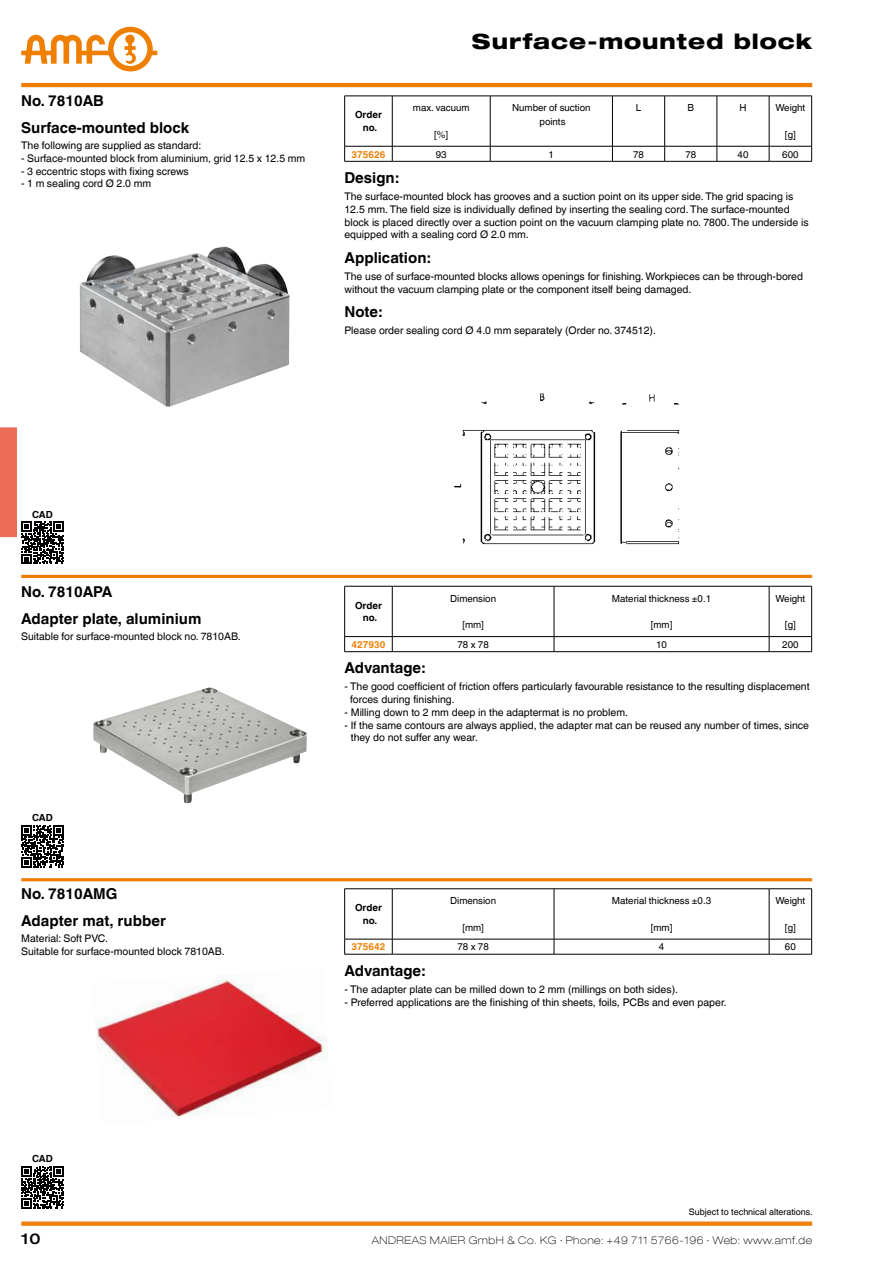
<style>
.page{position:relative;width:893px;height:1263px;background:#fff}
.page>*{position:absolute;margin:0;border:0;box-sizing:border-box;transform-origin:0 0}
.t1{font:800 expanded 21px "Helvetica Neue LT Com";letter-spacing:.045em;color:#000}
.t2{font:700 15px "Helvetica World";color:#000}
.t3{font:500 expanded 15px "Helvetica Neue LT Com";color:#000}
.t4{font:10.5px/12.8px "Helvetica World";color:#000}
.t5{font:100 expanded 10.5px "Helvetica Neue LT Com";letter-spacing:.05em;color:#000}
.t6{font:9.75px/13.2px "Helvetica World";color:#000;text-align:center}
.t7{font:700 9.75px/12.8px "Helvetica World";color:#000;text-align:center}
.t8{font:700 9.75px "Helvetica World";color:#ee7f00}
.t9{font:9px "Helvetica World";color:#000}
</style>
<div class="page">
<hr style="left:21px;top:83px;width:791px;height:4px;background:#ee7f00">
<svg style="left:21px;top:27px;width:136px;height:44px"></svg>
<div style="left:21px;top:1221px;width:791px;height:5px;background:#ee7f00"></div>
<hr style="left:21px;top:575px;width:791px;height:3px;background:#ee7f00">
<hr style="left:21px;top:878px;width:791px;height:3px;background:#ee7f00">
<img style="left:80px;top:246px;width:209px;height:161px">
<img style="left:93px;top:687px;width:214px;height:117px">
<img style="left:95px;top:974px;width:233px;height:143px">
<img style="left:453px;top:393px;width:227px;height:152px">
<svg style="left:344px;top:96px;width:468px;height:65px"></svg>
<hr style="left:344px;top:161px;width:48px;height:1px;background:#000">
<hr style="left:392px;top:161px;width:98px;height:1px;background:#000">
<hr style="left:490px;top:161px;width:122px;height:1px;background:#000">
<hr style="left:612px;top:161px;width:53px;height:1px;background:#000">
<hr style="left:665px;top:161px;width:52px;height:1px;background:#000">
<hr style="left:717px;top:161px;width:52px;height:1px;background:#000">
<hr style="left:769px;top:161px;width:43px;height:1px;background:#000">
<svg style="left:344px;top:586px;width:468px;height:65px"></svg>
<hr style="left:344px;top:651px;width:48px;height:1px;background:#000">
<hr style="left:392px;top:651px;width:162px;height:1px;background:#000">
<hr style="left:554px;top:651px;width:215px;height:1px;background:#000">
<hr style="left:769px;top:651px;width:43px;height:1px;background:#000">
<hr style="left:344px;top:888px;width:48px;height:1px;background:#000">
<hr style="left:392px;top:888px;width:162px;height:1px;background:#000">
<hr style="left:554px;top:888px;width:215px;height:1px;background:#000">
<hr style="left:769px;top:888px;width:43px;height:1px;background:#000">
<svg style="left:344px;top:889px;width:468px;height:65px"></svg>
<hr style="left:344px;top:954px;width:48px;height:1px;background:#000">
<hr style="left:392px;top:954px;width:162px;height:1px;background:#000">
<hr style="left:554px;top:954px;width:215px;height:1px;background:#000">
<hr style="left:769px;top:954px;width:43px;height:1px;background:#000">
<svg style="left:0;top:427px;width:64px;height:137px"></svg>
<svg style="left:21px;top:825px;width:43px;height:42px"></svg>
<svg style="left:21px;top:1166px;width:43px;height:43px"></svg>
<h2 class="t2" style="left:21px;top:93px;width:84px">No. 7810AB</h2>
<h2 class="t2" style="left:21px;top:119px;width:169px">Surface-mounted block</h2>
<p class="t4" style="left:21px;top:139px;width:182px">The following are supplied as standard:</p>
<p class="t4" style="left:21px;top:152px;width:285px">- Surface-mounted block from aluminium, grid 12.5 x 12.5 mm</p>
<p class="t4" style="left:21px;top:165px;width:169px">- 3 eccentric stops with fixing screws</p>
<p class="t4" style="left:21px;top:177px;width:131px">- 1 m sealing cord Ø 2.0 mm</p>
<p class="t7" style="left:355px;top:108px;width:28px">Order no.</p>
<h1 class="t1" style="left:472px;top:28px;width:342px">Surface-mounted block</h1>
<p class="t6" style="left:413px;top:101px;width:58px">max. vacuum</p>
<p class="t6" style="left:434px;top:128px;width:16px">[%]</p>
<p class="t6" style="left:512px;top:101px;width:80px">Number of suction points</p>
<p class="t6" style="left:636px;top:101px;width:7px">L</p>
<p class="t6" style="left:687px;top:101px;width:8px">B</p>
<p class="t6" style="left:739px;top:101px;width:9px">H</p>
<p class="t6" style="left:775px;top:101px;width:31px">Weight</p>
<p class="t6" style="left:785px;top:128px;width:12px">[g]</p>
<p class="t8" style="left:352px;top:148px;width:35px">375626</p>
<p class="t6" style="left:436px;top:148px;width:12px">93</p>
<p class="t6" style="left:549px;top:148px;width:7px">1</p>
<p class="t6" style="left:633px;top:148px;width:12px">78</p>
<p class="t6" style="left:685px;top:148px;width:12px">78</p>
<p class="t6" style="left:738px;top:148px;width:12px">40</p>
<p class="t6" style="left:782px;top:148px;width:18px">600</p>
<h2 class="t2" style="left:344px;top:169px;width:56px">Design:</h2>
<p class="t4" style="left:344px;top:190px;width:466px">The surface-mounted block has grooves and a suction point on its upper side. The grid spacing is 12.5 mm. The field size is individually defined by inserting the sealing cord. The surface-mounted block is placed directly over a suction point on the vacuum clamping plate no. 7800. The underside is equipped with a sealing cord Ø 2.0 mm.</p>
<h2 class="t2" style="left:344px;top:249px;width:88px">Application:</h2>
<p class="t4" style="left:344px;top:270px;width:460px">The use of surface-mounted blocks allows openings for finishing. Workpieces can be through-bored without the vacuum clamping plate or the component itself being damaged.</p>
<h2 class="t2" style="left:344px;top:303px;width:39px">Note:</h2>
<p class="t4" style="left:344px;top:324px;width:313px">Please order sealing cord Ø 4.0 mm separately (Order no. 374512).</p>
<p class="t7" style="left:32px;top:508px;width:22px">CAD</p>
<h2 class="t2" style="left:21px;top:583px;width:93px">No. 7810APA</h2>
<h2 class="t2" style="left:21px;top:610px;width:182px">Adapter plate, aluminium</h2>
<p class="t4" style="left:21px;top:629px;width:221px">Suitable for surface-mounted block no. 7810AB.</p>
<p class="t7" style="left:32px;top:811px;width:22px">CAD</p>
<h2 class="t2" style="left:21px;top:885px;width:98px">No. 7810AMG</h2>
<h2 class="t2" style="left:21px;top:912px;width:146px">Adapter mat, rubber</h2>
<p class="t4" style="left:21px;top:932px;width:205px">Material: Soft PVC.<br>Suitable for surface-mounted block 7810AB.</p>
<p class="t7" style="left:32px;top:1152px;width:22px">CAD</p>
<p class="t7" style="left:355px;top:599px;width:28px">Order no.</p>
<p class="t6" style="left:450px;top:592px;width:47px">Dimension</p>
<p class="t6" style="left:462px;top:618px;width:23px">[mm]</p>
<p class="t6" style="left:612px;top:592px;width:101px">Material thickness ±0.1</p>
<p class="t6" style="left:651px;top:618px;width:23px">[mm]</p>
<p class="t6" style="left:775px;top:592px;width:31px">Weight</p>
<p class="t6" style="left:785px;top:618px;width:12px">[g]</p>
<p class="t8" style="left:352px;top:639px;width:35px">427930</p>
<p class="t6" style="left:457px;top:638px;width:33px">78 x 78</p>
<p class="t6" style="left:656px;top:638px;width:12px">10</p>
<p class="t6" style="left:782px;top:638px;width:18px">200</p>
<h2 class="t2" style="left:344px;top:659px;width:82px">Advantage:</h2>
<p class="t4" style="left:350px;top:680px;width:461px;text-indent:-6px">- The good coefficient of friction offers particularly favourable resistance to the resulting displacement forces during finishing.</p>
<p class="t4" style="left:344px;top:706px;width:285px">- Milling down to 2 mm deep in the adaptermat is no problem.</p>
<p class="t4" style="left:351px;top:719px;width:460px;text-indent:-6px">- If the same contours are always applied, the adapter mat can be reused any number of times, since they do not suffer any wear.</p>
<p class="t7" style="left:355px;top:901px;width:28px">Order no.</p>
<p class="t6" style="left:450px;top:894px;width:47px">Dimension</p>
<p class="t6" style="left:462px;top:921px;width:23px">[mm]</p>
<p class="t6" style="left:612px;top:894px;width:101px">Material thickness ±0.3</p>
<p class="t6" style="left:651px;top:921px;width:23px">[mm]</p>
<p class="t6" style="left:775px;top:894px;width:31px">Weight</p>
<p class="t6" style="left:785px;top:921px;width:12px">[g]</p>
<p class="t8" style="left:352px;top:941px;width:35px">375642</p>
<p class="t6" style="left:457px;top:940px;width:33px">78 x 78</p>
<p class="t6" style="left:659px;top:940px;width:7px">4</p>
<p class="t6" style="left:785px;top:940px;width:12px">60</p>
<h2 class="t2" style="left:344px;top:962px;width:82px">Advantage:</h2>
<p class="t4" style="left:344px;top:983px;width:335px">- The adapter plate can be milled down to 2 mm (millings on both sides).</p>
<p class="t4" style="left:344px;top:996px;width:384px">- Preferred applications are the finishing of thin sheets, foils, PCBs and even paper.</p>
<p class="t9" style="left:689px;top:1207px;width:125px">Subject to technical alterations.</p>
<h2 class="t3" style="left:21px;top:1229px;width:21px">10</h2>
<p class="t5" style="left:372px;top:1233px;width:442px">ANDREAS MAIER GmbH &amp; Co. KG ∙ Phone: +49 711 5766-196 ∙ Web: www.amf.de</p>
</div>
